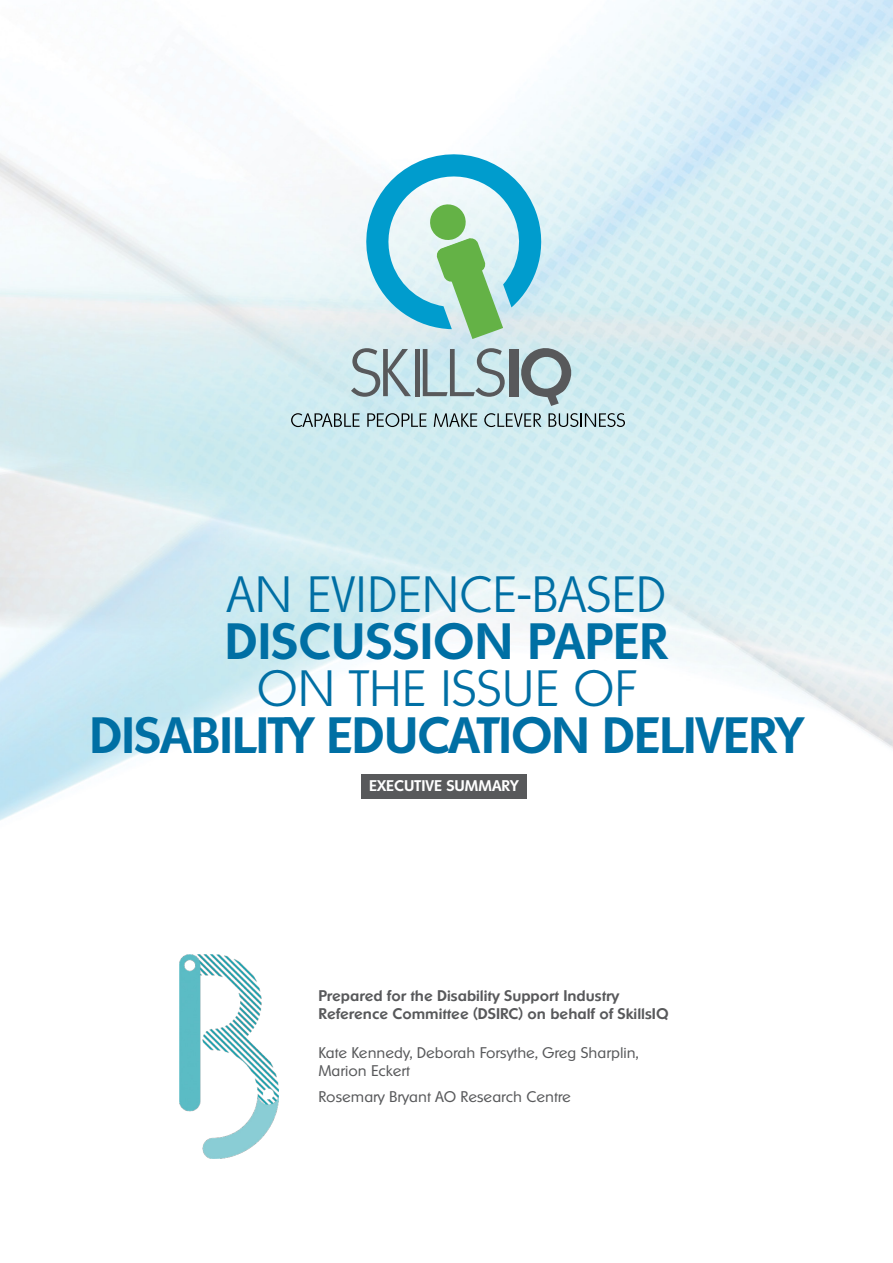
<style>
.page{position:relative;width:893px;height:1263px;background:#fff}
.page>*{position:absolute;margin:0;border:0;box-sizing:border-box;transform-origin:0 0}
.t1{font:200 49.5px "Ornitons Serial";color:#006fa4}
.t2{font:500 49.5px "Ornitons Serial";letter-spacing:-.02em;color:#006fa4}
.t3{font:500 49.5px "Ornitons Serial";color:#006fa4}
.t4{font:300 15px/18px "Ornitons Serial";color:#58595b}
.t5{font:500 15px/18px "Ornitons Serial";color:#58595b}
.t6{font:500 15px "Ornitons Serial";color:#fff}
</style>
<div class="page">
<img style="left:0;top:0;width:893px;height:821px">
<img style="left:179px;top:955px;width:99px;height:204px">
<div style="left:361px;top:774px;width:166px;height:25px;background:#58595b"></div>
<svg style="left:355px;top:143px;width:194px;height:196px"></svg>
<svg style="left:291px;top:413px;width:69px;height:14px"></svg>
<svg style="left:367px;top:413px;width:60px;height:14px"></svg>
<svg style="left:434px;top:413px;width:43px;height:14px"></svg>
<svg style="left:484px;top:413px;width:57px;height:14px"></svg>
<svg style="left:548px;top:413px;width:77px;height:14px"></svg>
<svg style="left:351px;top:348px;width:60px;height:49px;background:#aabec2"></svg>
<hr style="left:415px;top:349px;width:4px;height:47px;background:#58595b">
<svg style="left:423px;top:348px;width:82px;height:49px;background:#aec4ca"></svg>
<div style="left:509px;top:349px;width:9px;height:47px;background:#58595b"></div>
<svg style="left:520px;top:347px;width:52px;height:59px;background:#9eafb3"></svg>
<h1 class="t1" style="left:227px;top:565px;width:441px">AN EVIDENCE-BASED</h1>
<h1 class="t3" style="left:225px;top:611px;width:445px">DISCUSSION PAPER</h1>
<h1 class="t1" style="left:257px;top:660px;width:381px">ON THE ISSUE OF</h1>
<h1 class="t2" style="left:89px;top:705px;width:716px">DISABILITY EDUCATION DELIVERY</h1>
<p class="t6" style="left:369px;top:777px;width:151px">EXECUTIVE SUMMARY</p>
<p class="t5" style="left:318px;top:986px;width:352px">Prepared for the Disability Support Industry<br>Reference Committee (DSIRC) on behalf of SkillsIQ</p>
<p class="t4" style="left:318px;top:1043px;width:321px">Kate Kennedy, Deborah Forsythe, Greg Sharplin,<br>Marion Eckert</p>
<p class="t4" style="left:318px;top:1088px;width:254px">Rosemary Bryant AO Research Centre</p>
</div>
